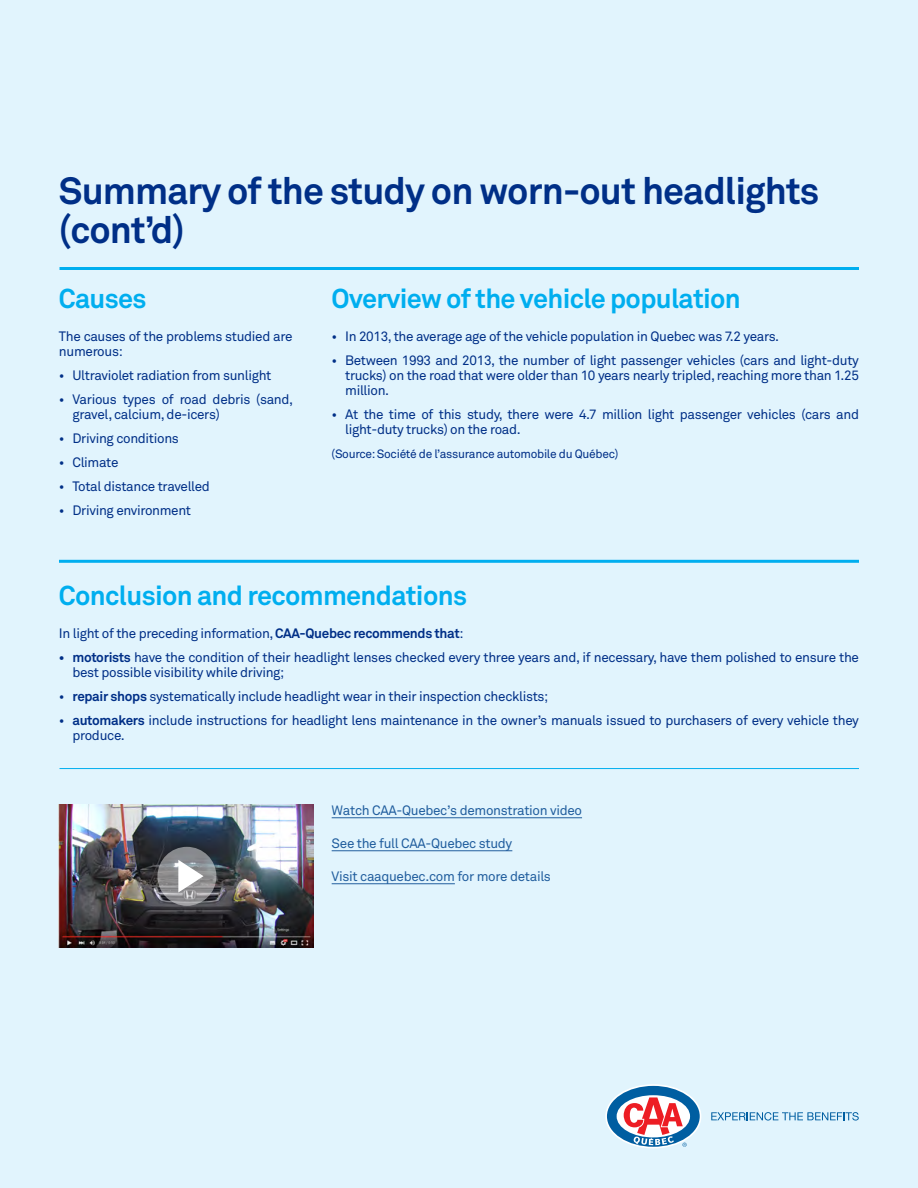
<style>
.page{position:relative;width:918px;height:1188px;background:#e1f4fd}
.page>*{position:absolute;margin:0;border:0;box-sizing:border-box;transform-origin:0 0}
.t1{font:700 37.5px/39px "Akkurat Office";letter-spacing:-.025em;color:#002f87}
.t2{font:700 27px "Akkurat Office";letter-spacing:-.025em;color:#00aeef}
.t3{font:13.5px/15px "Akkurat Office";letter-spacing:-.025em;color:#002f87}
.t4{font:13.5px "Akkurat Office";letter-spacing:-.025em;color:#215e9e}
.t5{font:12px "Akkurat Office";letter-spacing:-.025em;color:#002f87}
.s1{font-weight:700}
</style>
<div class="page">
<img style="left:59px;top:805px;width:255px;height:142px">
<svg style="left:157px;top:847px;width:59px;height:59px;background:#909194"></svg>
<svg style="left:178px;top:860px;width:26px;height:33px"></svg>
<hr style="left:60px;top:768px;width:799px;height:1px;background:#00aeef">
<hr style="left:332px;top:883px;width:123px;height:1px;background:#215e9e">
<hr style="left:332px;top:850px;width:180px;height:1px;background:#215e9e">
<hr style="left:332px;top:817px;width:250px;height:1px;background:#215e9e">
<hr style="left:59px;top:560px;width:800px;height:3px;background:#00aeef">
<hr style="left:60px;top:267px;width:799px;height:3px;background:#00aeef">
<svg style="left:711px;top:1112px;width:148px;height:9px"></svg>
<svg style="left:605px;top:1084px;width:96px;height:64px"></svg>
<h1 class="t1" style="left:59px;top:171px;width:762px">Summary of the study on worn-out headlights (cont’d)</h1>
<h2 class="t2" style="left:59px;top:281px;width:89px">Causes</h2>
<p class="t3" style="left:59px;top:329px;width:235px">The causes of the problems studied are numerous:</p>
<p class="t3" style="left:59px;top:368px;width:214px">• Ultraviolet radiation from sunlight</p>
<p class="t3" style="left:72px;top:392px;width:222px;text-indent:-14px">• Various types of road debris (sand, gravel, calcium, de-icers)</p>
<p class="t3" style="left:59px;top:431px;width:121px">• Driving conditions</p>
<p class="t3" style="left:59px;top:455px;width:61px">• Climate</p>
<p class="t3" style="left:59px;top:479px;width:152px">• Total distance travelled</p>
<p class="t3" style="left:59px;top:503px;width:134px">• Driving environment</p>
<h2 class="t2" style="left:332px;top:281px;width:411px">Overview of the vehicle population</h2>
<p class="t3" style="left:332px;top:329px;width:449px">• In 2013, the average age of the vehicle population in Quebec was 7.2 years.</p>
<p class="t3" style="left:345px;top:353px;width:515px;text-align:justify;text-indent:-14px">• Between 1993 and 2013, the number of light passenger vehicles (cars and light-duty trucks) on the road that were older than 10 years nearly tripled, reaching more than 1.25 million.</p>
<p class="t3" style="left:345px;top:407px;width:515px;text-indent:-14px">• At the time of this study, there were 4.7 million light passenger vehicles (cars and light-duty trucks) on the road.</p>
<p class="t5" style="left:332px;top:446px;width:288px">(Source: Société de l’assurance automobile du Québec)</p>
<h2 class="t2" style="left:59px;top:578px;width:410px">Conclusion and recommendations</h2>
<p class="t3" style="left:59px;top:626px;width:406px">In light of the preceding information, <span class="s1">CAA-Quebec recommends that</span>:</p>
<p class="t3" style="left:72px;top:650px;width:788px;text-indent:-14px"><span class="s1">• motorists</span> have the condition of their headlight lenses checked every three years and, if necessary, have them polished to ensure the best possible visibility while driving;</p>
<p class="t3" style="left:59px;top:689px;width:491px">• <span class="s1">repair shops</span> systematically include headlight wear in their inspection checklists;</p>
<p class="t3" style="left:72px;top:713px;width:788px;text-indent:-14px">• <span class="s1">automakers</span> include instructions for headlight lens maintenance in the owner’s manuals issued to purchasers of every vehicle they produce.</p>
<p class="t4" style="left:332px;top:803px;width:252px">Watch CAA-Quebec’s demonstration video</p>
<p class="t4" style="left:332px;top:836px;width:182px">See the full CAA-Quebec study</p>
<p class="t4" style="left:332px;top:869px;width:221px">Visit caaquebec.com for more details</p>
</div>
